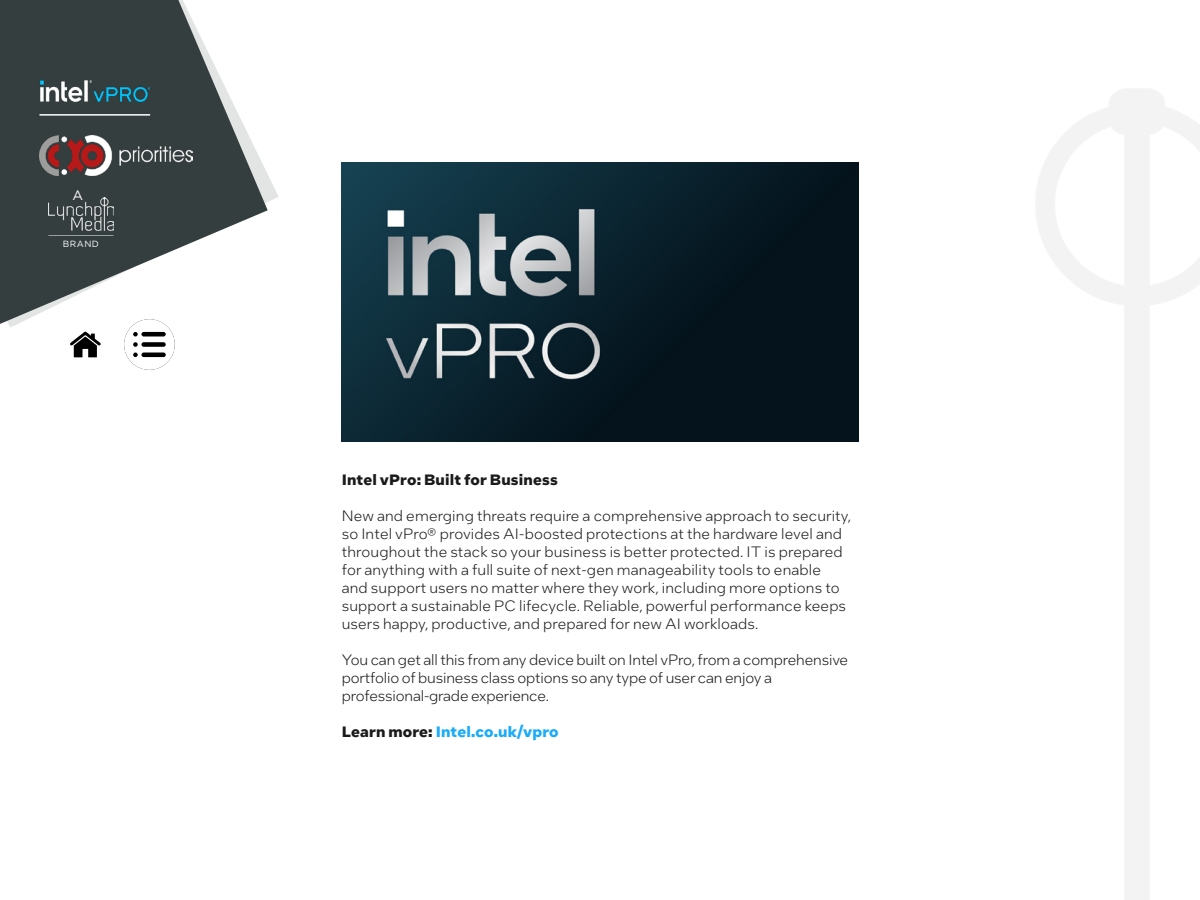
<style>
.page{position:relative;width:1200px;height:900px;background:#fff}
.page>*{position:absolute;margin:0;border:0;box-sizing:border-box;transform-origin:0 0}
.t1{font:300 15px/18px "Intel One Text";letter-spacing:.01em;color:#1a1a1a}
.t2{font:300 15px/18px "Intel One Text";letter-spacing:-.01em;color:#1a1a1a}
.t3{font:700 15px "Intel One Text";letter-spacing:.01em;color:#1a1a1a}
.t4{font:700 15px "Intel One Text";letter-spacing:.01em;color:#1aacf7}
.t5{font:13.5px "Gotham";color:#fff}
.t6{font:9px "Gotham";letter-spacing:.05em;color:#fff}
.s1{color:#1a1a1a}
</style>
<div class="page">
<svg style="left:0;top:0;width:268px;height:327px;fill:#353e3f"></svg>
<img style="left:39px;top:135px;width:154px;height:40px">
<hr style="left:39px;top:114px;width:111px;height:2px;background:#fff">
<img style="left:48px;top:197px;width:66px;height:33px">
<svg style="left:48px;top:235px;width:66px;height:1px"></svg>
<img style="left:39px;top:81px;width:111px;height:20px">
<img style="left:342px;top:163px;width:516px;height:278px">
<svg style="left:60px;top:319px;width:51px;height:39px"></svg>
<svg style="left:124px;top:319px;width:51px;height:51px"></svg>
<p class="t5" style="left:72px;top:186px;width:12px">A</p>
<p class="t6" style="left:63px;top:238px;width:37px">BRAND</p>
<p class="t3" style="left:342px;top:469px;width:218px">Intel vPro: Built for Business</p>
<p class="t1" style="left:342px;top:507px;width:511px">New and emerging threats require a comprehensive approach to security, so Intel vPro® provides AI-boosted protections at the hardware level and throughout the stack so your business is better protected. IT is prepared for anything with a full suite of next-gen manageability tools to enable<br>and support users no matter where they work, including more options to support a sustainable PC lifecycle. Reliable, powerful performance keeps users happy, productive, and prepared for new AI workloads.</p>
<p class="t2" style="left:342px;top:651px;width:508px">You can get all this from any device built on Intel vPro, from a comprehensive portfolio of business class options so any type of user can enjoy a professional-grade experience.</p>
<p class="t4" style="left:342px;top:721px;width:219px"><span class="s1">Learn more:</span> Intel.co.uk/vpro</p>
</div>
